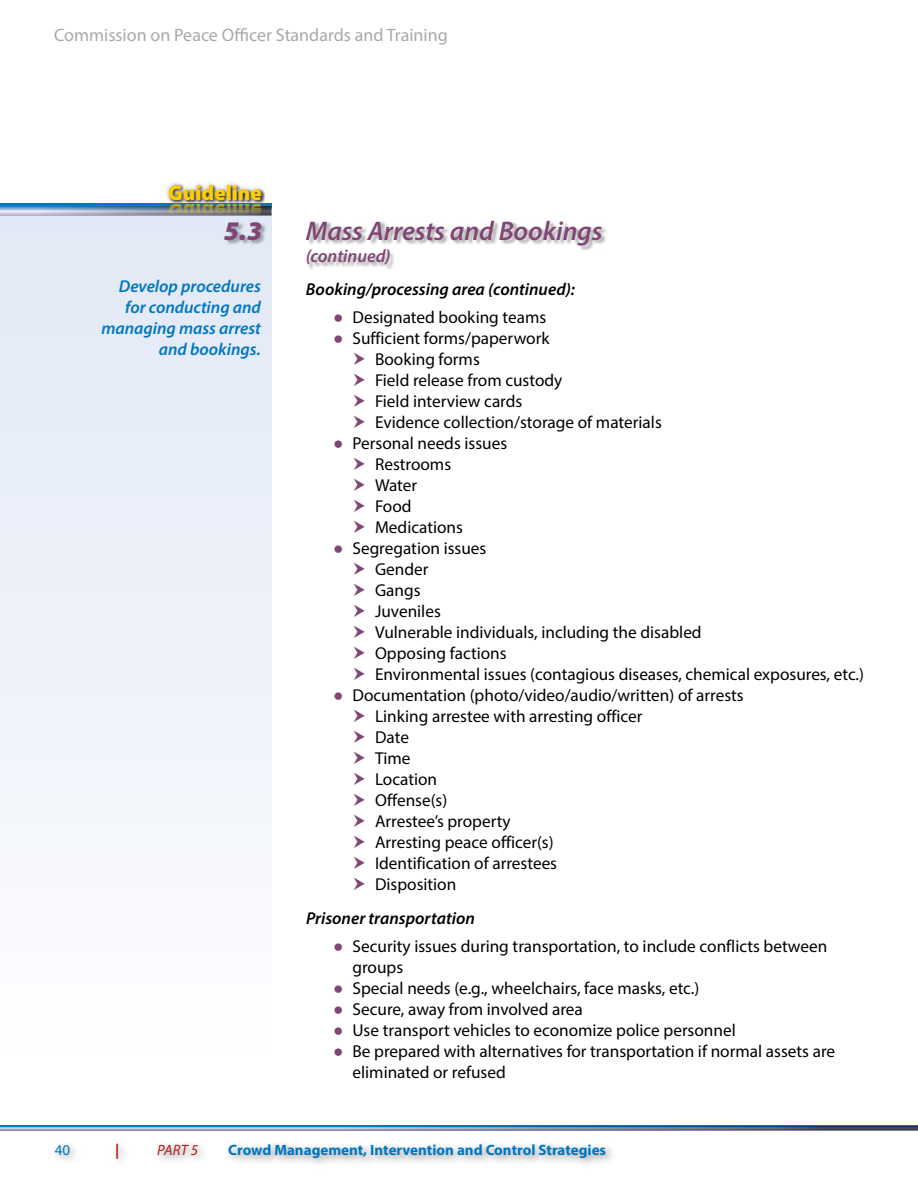
<style>
.page{position:relative;width:918px;height:1188px;background:#fff}
.page>*{position:absolute;margin:0;border:0;box-sizing:border-box;transform-origin:0 0}
.t1{font:italic 600 27px "Myriad Pro";letter-spacing:-.005em;color:#804674}
.t2{font:italic 900 27px "Myriad Pro";color:#804674}
.t3{font:900 21px "Myriad Pro";color:#ffcd00}
.t4{font:18px "Myriad Pro";color:#a7a9ac}
.t5{font:italic 600 18px "Myriad Pro";letter-spacing:-.005em;color:#804674}
.t6{font:17.25px/21px "Myriad Pro";color:#000}
.t7{font:italic 600 17.25px/21px "Myriad Pro";color:#0076c0;text-align:right}
.t8{font:italic 600 17.25px "Myriad Pro";color:#000}
.t9{font:700 15px "Myriad Pro";color:#0076c0}
.t10{font:italic 15px "Myriad Pro";color:#a91e1e}
.t11{font:15px "Myriad Pro";color:#0076c0}
.t12{font:700 15px "Myriad Pro";color:#a91e1e}
.s1{font-family:"Impact";color:#804674}
</style>
<div class="page">
<div style="left:0;top:211px;width:272px;height:917px;background:linear-gradient(to bottom,#e1e8f6,#fdfeff)"></div>
<svg style="left:0;top:204px;width:27px;height:11px"></svg>
<div style="left:165px;top:179px;width:102px;height:26px;background:#000;opacity:.4"></div>
<svg style="left:0;top:1126px;width:326px;height:4px"></svg>
<svg style="left:326px;top:1126px;width:592px;height:4px;background:#587492"></svg>
<div style="left:50px;top:1139px;width:567px;height:30px;background:#000;opacity:.4"></div>
<div style="left:226px;top:220px;width:381px;height:50px;background:#000;opacity:.3"></div>
<svg style="left:27px;top:204px;width:245px;height:15px;background:#7e9dba"></svg>
<p class="t4" style="left:54px;top:24px;width:395px">Commission on Peace Officer Standards and Training</p>
<p class="t3" style="left:168px;top:179px;width:95px">Guideline</p>
<h3 class="t2" style="left:224px;top:213px;width:40px">5.3</h3>
<h3 class="t1" style="left:306px;top:214px;width:298px">Mass Arrests and Bookings</h3>
<h3 class="t5" style="left:306px;top:245px;width:86px">(continued)</h3>
<p class="t7" style="left:101px;top:276px;width:161px">Develop procedures for conducting and managing mass arrest and bookings.</p>
<p class="t8" style="left:306px;top:279px;width:271px">Booking/processing area (continued):</p>
<p class="t6" style="left:333px;top:307px;width:215px"><span class="s1">●</span> Designated booking teams</p>
<p class="t6" style="left:333px;top:328px;width:218px"><span class="s1">●</span> Sufficient forms/paperwork</p>
<p class="t6" style="left:375px;top:349px;width:106px">Booking forms</p>
<p class="t6" style="left:375px;top:370px;width:189px">Field release from custody</p>
<p class="t6" style="left:375px;top:391px;width:149px">Field interview cards</p>
<p class="t6" style="left:375px;top:412px;width:288px">Evidence collection/storage of materials</p>
<p class="t6" style="left:333px;top:433px;width:176px"><span class="s1">●</span> Personal needs issues</p>
<p class="t6" style="left:375px;top:454px;width:78px">Restrooms</p>
<p class="t6" style="left:375px;top:475px;width:44px">Water</p>
<p class="t6" style="left:375px;top:495px;width:38px">Food</p>
<p class="t6" style="left:375px;top:516px;width:89px">Medications</p>
<p class="t6" style="left:333px;top:537px;width:155px"><span class="s1">●</span> Segregation issues</p>
<p class="t6" style="left:375px;top:558px;width:55px">Gender</p>
<p class="t6" style="left:375px;top:579px;width:47px">Gangs</p>
<p class="t6" style="left:375px;top:600px;width:67px">Juveniles</p>
<p class="t6" style="left:375px;top:621px;width:328px">Vulnerable individuals, including the disabled</p>
<p class="t6" style="left:375px;top:642px;width:133px">Opposing factions</p>
<p class="t6" style="left:375px;top:663px;width:491px">Environmental issues (contagious diseases, chemical exposures, etc.)</p>
<p class="t6" style="left:333px;top:684px;width:412px"><span class="s1">●</span> Documentation (photo/video/audio/written) of arrests</p>
<p class="t6" style="left:375px;top:705px;width:269px">Linking arrestee with arresting officer</p>
<p class="t6" style="left:375px;top:726px;width:35px">Date</p>
<p class="t6" style="left:375px;top:747px;width:37px">Time</p>
<p class="t6" style="left:375px;top:768px;width:64px">Location</p>
<p class="t6" style="left:375px;top:789px;width:74px">Offense(s)</p>
<p class="t6" style="left:375px;top:810px;width:137px">Arrestee’s property</p>
<p class="t6" style="left:375px;top:831px;width:180px">Arresting peace officer(s)</p>
<p class="t6" style="left:375px;top:852px;width:184px">Identification of arrestees</p>
<p class="t6" style="left:375px;top:873px;width:83px">Disposition</p>
<h4 class="t8" style="left:306px;top:908px;width:170px">Prisoner transportation</h4>
<p class="t6" style="left:353px;top:936px;width:476px;text-indent:-19px"><span class="s1">●</span> Security issues during transportation, to include conflicts between groups</p>
<p class="t6" style="left:333px;top:978px;width:368px"><span class="s1">●</span> Special needs (e.g., wheelchairs, face masks, etc.)</p>
<p class="t6" style="left:333px;top:999px;width:251px"><span class="s1">●</span> Secure, away from involved area</p>
<p class="t6" style="left:333px;top:1020px;width:404px"><span class="s1">●</span> Use transport vehicles to economize police personnel</p>
<p class="t6" style="left:353px;top:1041px;width:484px;text-indent:-19px"><span class="s1">●</span> Be prepared with alternatives for transportation if normal assets are eliminated or refused</p>
<p class="t11" style="left:55px;top:1141px;width:17px">40</p>
<p class="t12" style="left:115px;top:1140px;width:6px">|</p>
<p class="t10" style="left:157px;top:1141px;width:43px">PART 5</p>
<p class="t9" style="left:228px;top:1140px;width:379px">Crowd Management, Intervention and Control Strategies</p>
</div>
